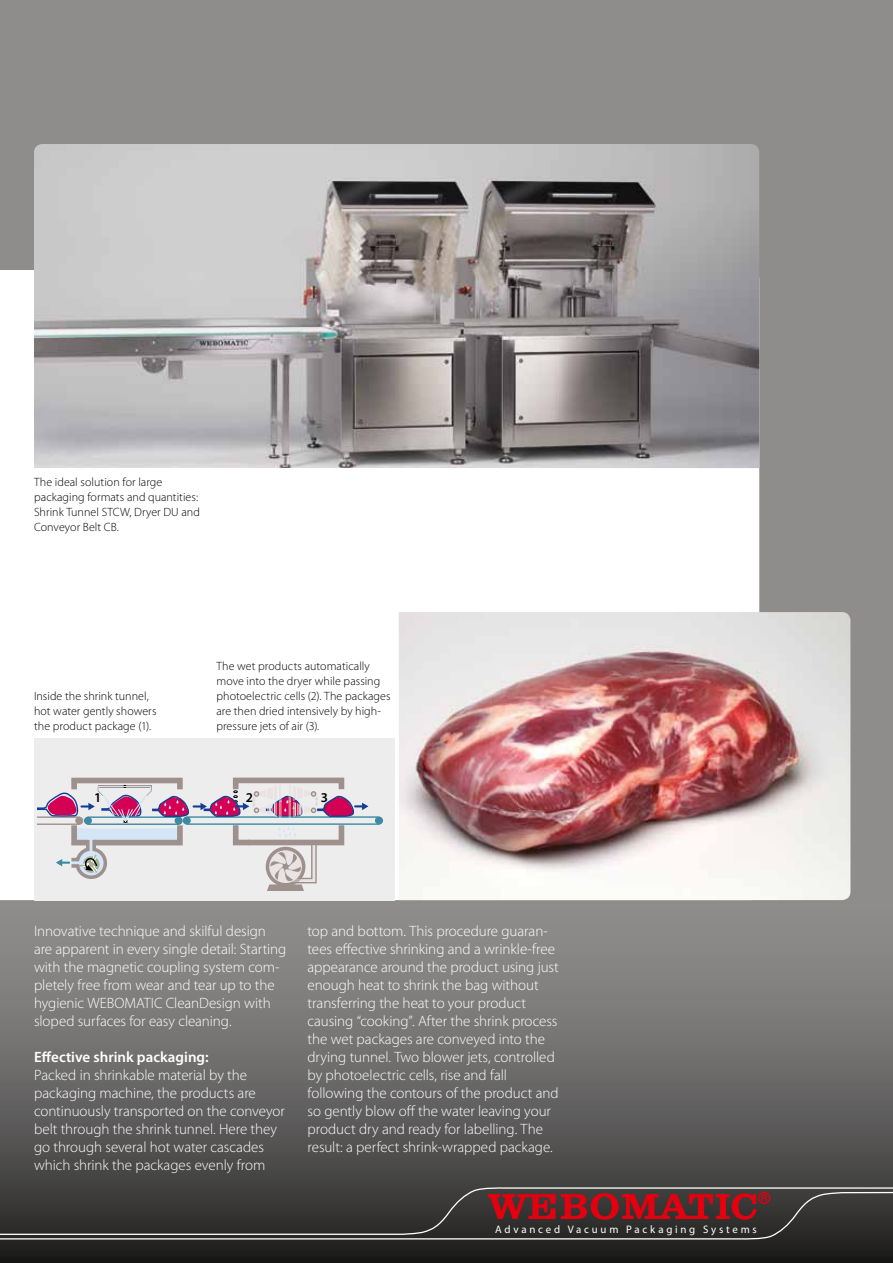
<style>
.page{position:relative;width:893px;height:1263px;background:#8f8d8c}
.page>*{position:absolute;margin:0;border:0;box-sizing:border-box;transform-origin:0 0}
.t1{font:300 15px/18px "Myriad Pro";letter-spacing:-.005em;color:#fff}
.t2{font:600 15px "Myriad Pro";color:#fff}
.t3{font:600 13.5px "Myriad Pro";color:#000}
.t4{font:300 12px/15px "Myriad Pro";letter-spacing:.005em;color:#000}
.t5{font:10.95px "Myriad Pro";letter-spacing:.255em;color:#fff}
</style>
<div class="page">
<div style="left:0;top:270px;width:759px;height:630px;background:#fff"></div>
<svg style="left:0;top:900px;width:893px;height:363px"></svg>
<div style="left:34px;top:738px;width:360px;height:162px;background:#eeedee"></div>
<img style="left:34px;top:144px;width:725px;height:324px">
<svg style="left:37px;top:777px;width:346px;height:114px"></svg>
<img style="left:399px;top:612px;width:451px;height:288px">
<svg style="left:0;top:1186px;width:893px;height:55px;background:#493939"></svg>
<div style="left:758px;top:1192px;width:12px;height:12px;border:1px solid #e3000f;border-radius:50%"></div>
<p class="t4" style="left:34px;top:474px;width:167px">The ideal solution for large packaging formats and quantities:<br>Shrink Tunnel STCW, Dryer DU and<br>Conveyor Belt CB.</p>
<p class="t4" style="left:34px;top:688px;width:124px">Inside the shrink tunnel, hot water gently showers the product package (1).</p>
<p class="t4" style="left:216px;top:658px;width:176px">The wet products automatically move into the dryer while passing photoelectric cells (2). The packages are then dried intensively by high&shy;pressure jets of air (3).</p>
<p class="t3" style="left:94px;top:789px;width:9px">1</p>
<p class="t3" style="left:246px;top:789px;width:9px">2</p>
<p class="t3" style="left:321px;top:789px;width:9px">3</p>
<p class="t1" style="left:34px;top:922px;width:254px">Innovative technique and skilful design are apparent in every single detail: Starting with the magnetic coupling system com&shy;pletely free from wear and tear up to the hygienic WEBOMA</p>
<p class="t1" style="left:34px;top:994px;width:238px;text-indent:110px">TIC CleanDesign with sloped surfaces for easy cleaning.</p>
<p class="t2" style="left:34px;top:1047px;width:176px">Effective shrink packaging:</p>
<p class="t1" style="left:34px;top:1066px;width:252px">Packed in shrinkable material by the packaging machine, the products are continuously transported on the conveyor belt through the shrink tunnel. Here they go through several hot water cascades which shrink the packages evenly from</p>
<p class="t1" style="left:308px;top:922px;width:253px">top and bottom. This procedure guaran&shy;tees effective shrinking and a wrinkle-free appearance around the product using just enough heat to shrink the bag without transferring the heat to your product causing “cooking”. After the shrink process the wet packages are conveyed into the drying tunnel. Two blower jets, controlled by photoelectric cells, rise and fall following the contours of the product and so gently blow off the water leaving your product dry and ready for labelling. The result: a perfect shrink-wrapped package.</p>
<p class="t5" style="left:495px;top:1223px;width:263px">Advanced Vacuum Packaging Systems</p>
</div>
